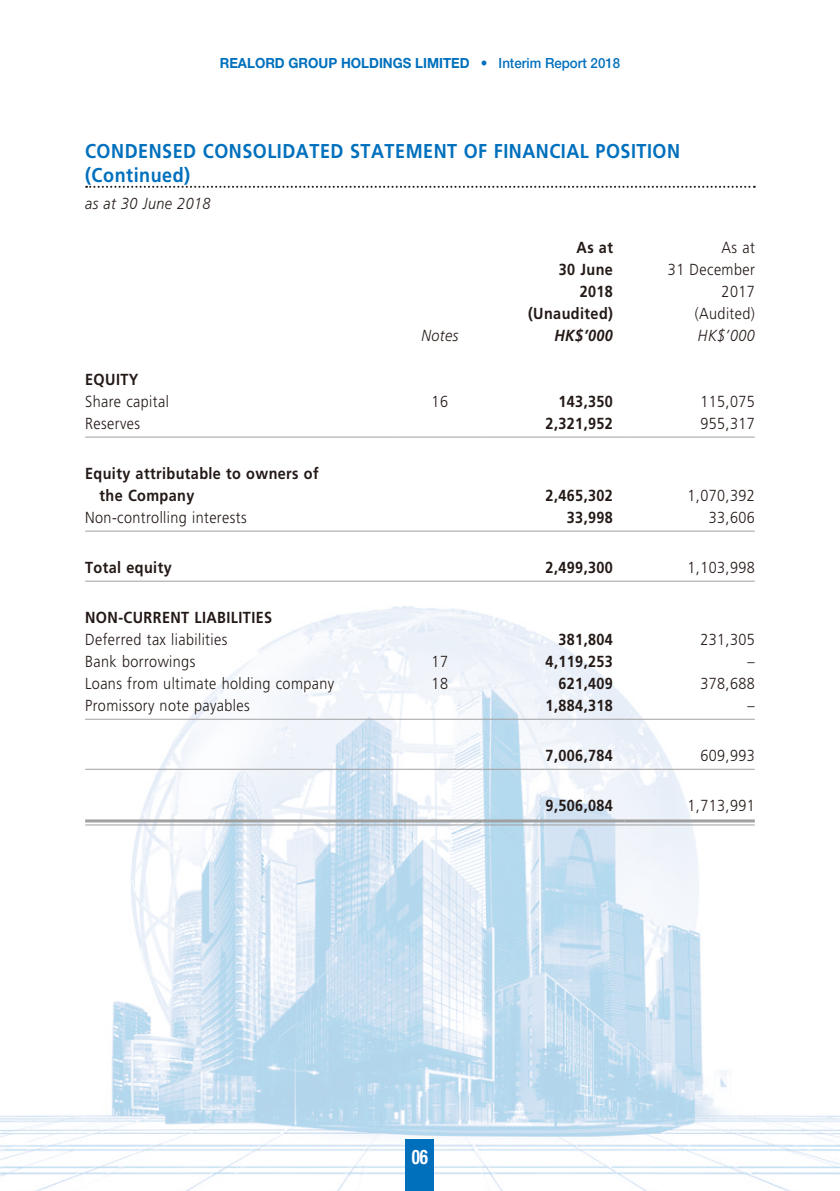
<style>
.page{position:relative;width:840px;height:1191px;background:#fff}
.page>*{position:absolute;margin:0;border:0;box-sizing:border-box;transform-origin:0 0}
.t1{font:700 20px/24px "Frutiger LT Std";letter-spacing:.03em;color:#0070bd;scale:.9 1}
.t2{font:700 condensed 20px "Helvetica Neue LT Std";color:#fff;scale:.85 1}
.t3{font:300 16px "Frutiger LT Std";letter-spacing:.03em;color:#231916;scale:.9 1}
.t4{font:700 16px/22px "Frutiger LT Std";letter-spacing:.03em;color:#231916;scale:.9 1}
.t5{font:italic 300 16px "Frutiger LT Std";letter-spacing:.03em;color:#231916;scale:.9 1}
.t6{font:italic 700 16px "Frutiger LT Std";color:#231916;scale:.9 1}
.t7{font:700 14px "Helvetica Neue LT Std";color:#0070bd;scale:.95 1}
.s1{font-weight:500}
</style>
<div class="page">
<img style="left:0;top:185px;width:839px;height:1006px">
<div style="left:405px;top:1140px;width:29px;height:51px;background:#0070bd"></div>
<svg style="left:86px;top:186px;width:668px;height:2px"></svg>
<hr style="left:85px;top:436px;width:312px;height:1px;background:#a0a0a1">
<hr style="left:397px;top:436px;width:85px;height:1px;background:#a0a0a1">
<hr style="left:482px;top:436px;width:142px;height:1px;background:#a0a0a1">
<hr style="left:624px;top:436px;width:130px;height:1px;background:#a0a0a1">
<hr style="left:85px;top:530px;width:312px;height:1px;background:#a0a0a1">
<hr style="left:397px;top:530px;width:85px;height:1px;background:#a0a0a1">
<hr style="left:482px;top:530px;width:142px;height:1px;background:#a0a0a1">
<hr style="left:624px;top:530px;width:130px;height:1px;background:#a0a0a1">
<hr style="left:85px;top:580px;width:312px;height:1px;background:#a0a0a1">
<hr style="left:397px;top:580px;width:85px;height:1px;background:#a0a0a1">
<hr style="left:482px;top:580px;width:142px;height:1px;background:#a0a0a1">
<hr style="left:624px;top:580px;width:130px;height:1px;background:#a0a0a1">
<hr style="left:85px;top:718px;width:312px;height:1px;background:#a0a0a1">
<hr style="left:397px;top:718px;width:85px;height:1px;background:#a0a0a1">
<hr style="left:482px;top:718px;width:142px;height:1px;background:#a0a0a1">
<hr style="left:624px;top:718px;width:130px;height:1px;background:#a0a0a1">
<hr style="left:85px;top:768px;width:312px;height:1px;background:#a0a0a1">
<hr style="left:397px;top:768px;width:85px;height:1px;background:#a0a0a1">
<hr style="left:482px;top:768px;width:142px;height:1px;background:#a0a0a1">
<hr style="left:624px;top:768px;width:130px;height:1px;background:#a0a0a1">
<hr style="left:85px;top:819px;width:312px;height:3px;background:#a0a0a1">
<hr style="left:85px;top:824px;width:312px;height:1px;background:#a0a0a1">
<hr style="left:397px;top:819px;width:85px;height:3px;background:#a0a0a1">
<hr style="left:397px;top:824px;width:85px;height:1px;background:#a0a0a1">
<hr style="left:482px;top:819px;width:142px;height:3px;background:#a0a0a1">
<hr style="left:482px;top:824px;width:142px;height:1px;background:#a0a0a1">
<hr style="left:624px;top:819px;width:130px;height:3px;background:#a0a0a1">
<hr style="left:624px;top:824px;width:130px;height:1px;background:#a0a0a1">
<p class="t7" style="left:220px;top:55px;width:423px">REALORD GROUP HOLDINGS LIMITED • <span class="s1">Interim Report 2018</span></p>
<p class="t1" style="left:85px;top:139px;width:662px">CONDENSED CONSOLIDATED STATEMENT OF FINANCIAL POSITION (Continued)</p>
<p class="t5" style="left:85px;top:194px;width:141px">as at 30 June 2018</p>
<p class="t4" style="left:576px;top:236px;width:42px">As at</p>
<p class="t3" style="left:721px;top:238px;width:38px">As at</p>
<p class="t4" style="left:558px;top:258px;width:62px">30 June</p>
<p class="t3" style="left:667px;top:260px;width:98px">31 December</p>
<p class="t4" style="left:579px;top:280px;width:38px">2018</p>
<p class="t3" style="left:721px;top:282px;width:38px">2017</p>
<p class="t4" style="left:527px;top:302px;width:96px">(Unaudited)</p>
<p class="t3" style="left:694px;top:304px;width:68px">(Audited)</p>
<p class="t5" style="left:421px;top:326px;width:42px">Notes</p>
<p class="t6" style="left:554px;top:326px;width:66px">HK$’000</p>
<p class="t5" style="left:697px;top:326px;width:65px">HK$’000</p>
<p class="t4" style="left:85px;top:368px;width:61px">EQUITY</p>
<p class="t3" style="left:85px;top:392px;width:94px">Share capital</p>
<p class="t3" style="left:431px;top:392px;width:20px">16</p>
<p class="t4" style="left:558px;top:390px;width:62px">143,350</p>
<p class="t3" style="left:700px;top:392px;width:62px">115,075</p>
<p class="t3" style="left:85px;top:414px;width:62px">Reserves</p>
<p class="t4" style="left:545px;top:412px;width:76px">2,321,952</p>
<p class="t3" style="left:700px;top:414px;width:62px">955,317</p>
<p class="t4" style="left:99px;top:462px;width:245px;text-indent:-14px">Equity attributable to owners of the Company</p>
<p class="t4" style="left:545px;top:484px;width:76px">2,465,302</p>
<p class="t3" style="left:687px;top:486px;width:76px">1,070,392</p>
<p class="t3" style="left:85px;top:508px;width:181px">Non-controlling interests</p>
<p class="t4" style="left:566px;top:506px;width:53px">33,998</p>
<p class="t3" style="left:708px;top:508px;width:53px">33,606</p>
<p class="t4" style="left:85px;top:556px;width:98px">Total equity</p>
<p class="t4" style="left:545px;top:556px;width:76px">2,499,300</p>
<p class="t3" style="left:687px;top:558px;width:76px">1,103,998</p>
<p class="t4" style="left:85px;top:606px;width:209px">NON-CURRENT LIABILITIES</p>
<p class="t3" style="left:85px;top:630px;width:159px">Deferred tax liabilities</p>
<p class="t4" style="left:558px;top:628px;width:62px">381,804</p>
<p class="t3" style="left:700px;top:630px;width:62px">231,305</p>
<p class="t3" style="left:85px;top:652px;width:124px">Bank borrowings</p>
<p class="t3" style="left:431px;top:652px;width:20px">17</p>
<p class="t4" style="left:545px;top:650px;width:76px">4,119,253</p>
<p class="t3" style="left:747px;top:652px;width:9px">–</p>
<p class="t3" style="left:85px;top:674px;width:278px">Loans from ultimate holding company</p>
<p class="t3" style="left:431px;top:674px;width:20px">18</p>
<p class="t4" style="left:558px;top:672px;width:62px">621,409</p>
<p class="t3" style="left:700px;top:674px;width:62px">378,688</p>
<p class="t3" style="left:85px;top:696px;width:184px">Promissory note payables</p>
<p class="t4" style="left:545px;top:694px;width:76px">1,884,318</p>
<p class="t3" style="left:747px;top:696px;width:9px">–</p>
<p class="t4" style="left:545px;top:744px;width:76px">7,006,784</p>
<p class="t3" style="left:700px;top:746px;width:62px">609,993</p>
<p class="t4" style="left:545px;top:794px;width:76px">9,506,084</p>
<p class="t3" style="left:687px;top:796px;width:76px">1,713,991</p>
<p class="t2" style="left:411px;top:1144px;width:21px">06</p>
</div>
